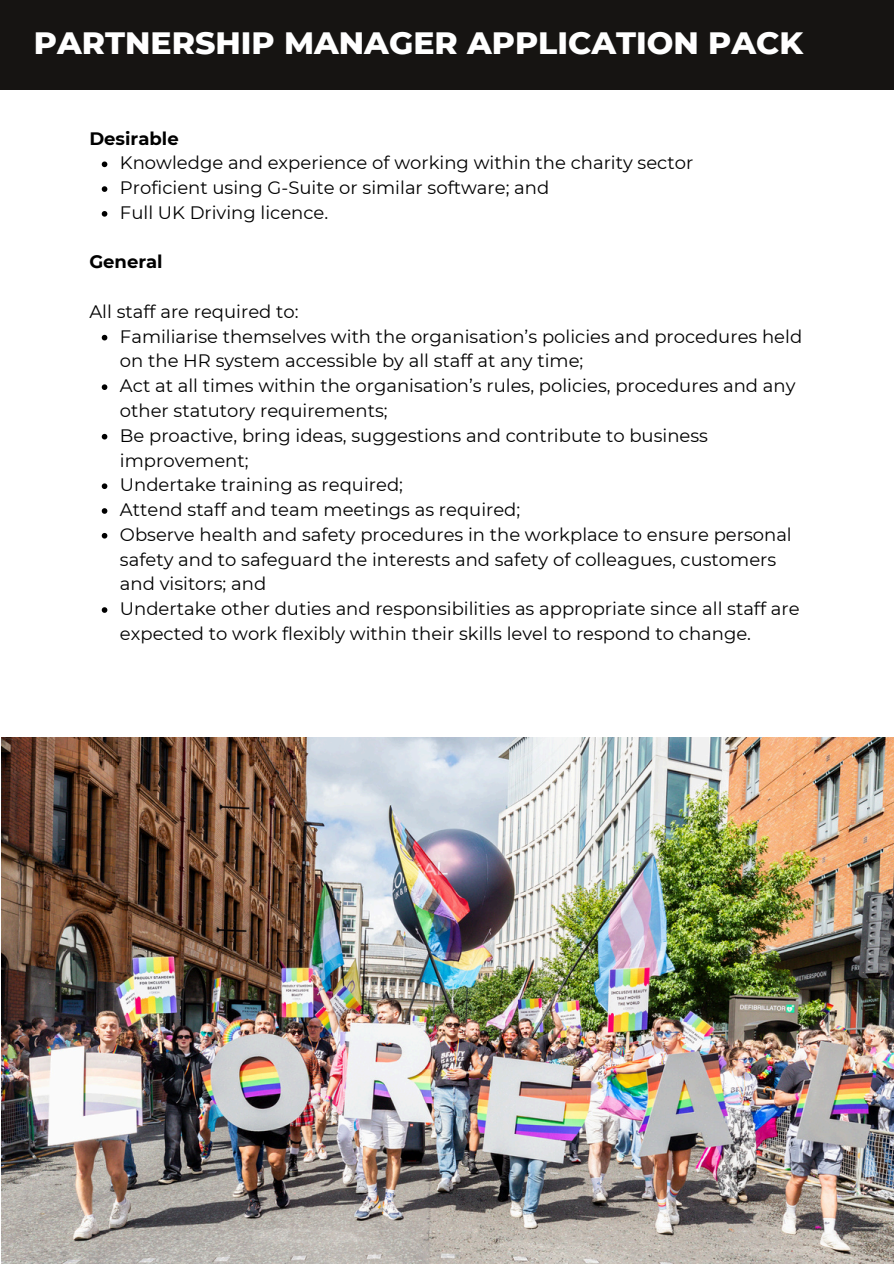
<style>
.page{position:relative;width:894px;height:1264px;background:#fff}
.page>*{position:absolute;margin:0;border:0;box-sizing:border-box;transform-origin:0 0}
.t1{font:800 31.5px "Montserrat";color:#fff}
.t2{font:18px/24.8px "Montserrat";color:#000}
.t3{font:700 18px "Montserrat";color:#000}
</style>
<div class="page">
<div style="left:0;top:0;width:893px;height:89px;background:#161412"></div>
<img style="left:2px;top:737px;width:891px;height:526px">
<svg style="left:102px;top:161px;width:5px;height:6px"></svg>
<svg style="left:102px;top:186px;width:5px;height:6px"></svg>
<svg style="left:102px;top:211px;width:5px;height:6px"></svg>
<svg style="left:102px;top:335px;width:5px;height:5px"></svg>
<svg style="left:102px;top:384px;width:5px;height:6px"></svg>
<svg style="left:102px;top:434px;width:5px;height:5px"></svg>
<svg style="left:102px;top:483px;width:5px;height:6px"></svg>
<svg style="left:102px;top:508px;width:5px;height:6px"></svg>
<svg style="left:102px;top:533px;width:5px;height:5px"></svg>
<svg style="left:102px;top:607px;width:5px;height:6px"></svg>
<p class="t1" style="left:34px;top:24px;width:770px">PARTNERSHIP MANAGER APPLICATION PACK</p>
<h1 class="t3" style="left:89px;top:127px;width:91px">Desirable</h1>
<h2 class="t2" style="left:120px;top:150px;width:574px">Knowledge and experience of working within the charity sector</h2>
<p class="t2" style="left:120px;top:175px;width:430px">Proficient using G-Suite or similar software; and</p>
<p class="t2" style="left:120px;top:200px;width:210px">Full UK Driving licence.</p>
<p class="t3" style="left:89px;top:251px;width:75px">General</p>
<h2 class="t2" style="left:89px;top:299px;width:211px">All staff are required to:</h2>
<p class="t2" style="left:120px;top:324px;width:683px">Familiarise themselves with the organisation’s policies and procedures held on the HR system accessible by all staff at any time;</p>
<p class="t2" style="left:120px;top:373px;width:676px">Act at all times within the organisation’s rules, policies, procedures and any other statutory requirements;</p>
<p class="t2" style="left:120px;top:423px;width:589px">Be proactive, bring ideas, suggestions and contribute to business improvement;</p>
<p class="t2" style="left:120px;top:472px;width:284px">Undertake training as required;</p>
<p class="t2" style="left:120px;top:497px;width:402px">Attend staff and team meetings as required;</p>
<p class="t2" style="left:120px;top:522px;width:673px">Observe health and safety procedures in the workplace to ensure personal safety and to safeguard the interests and safety of colleagues, customers and visitors; and</p>
<p class="t2" style="left:120px;top:596px;width:681px">Undertake other duties and responsibilities as appropriate since all staff are expected to work flexibly within their skills level to respond to change.</p>
</div>
